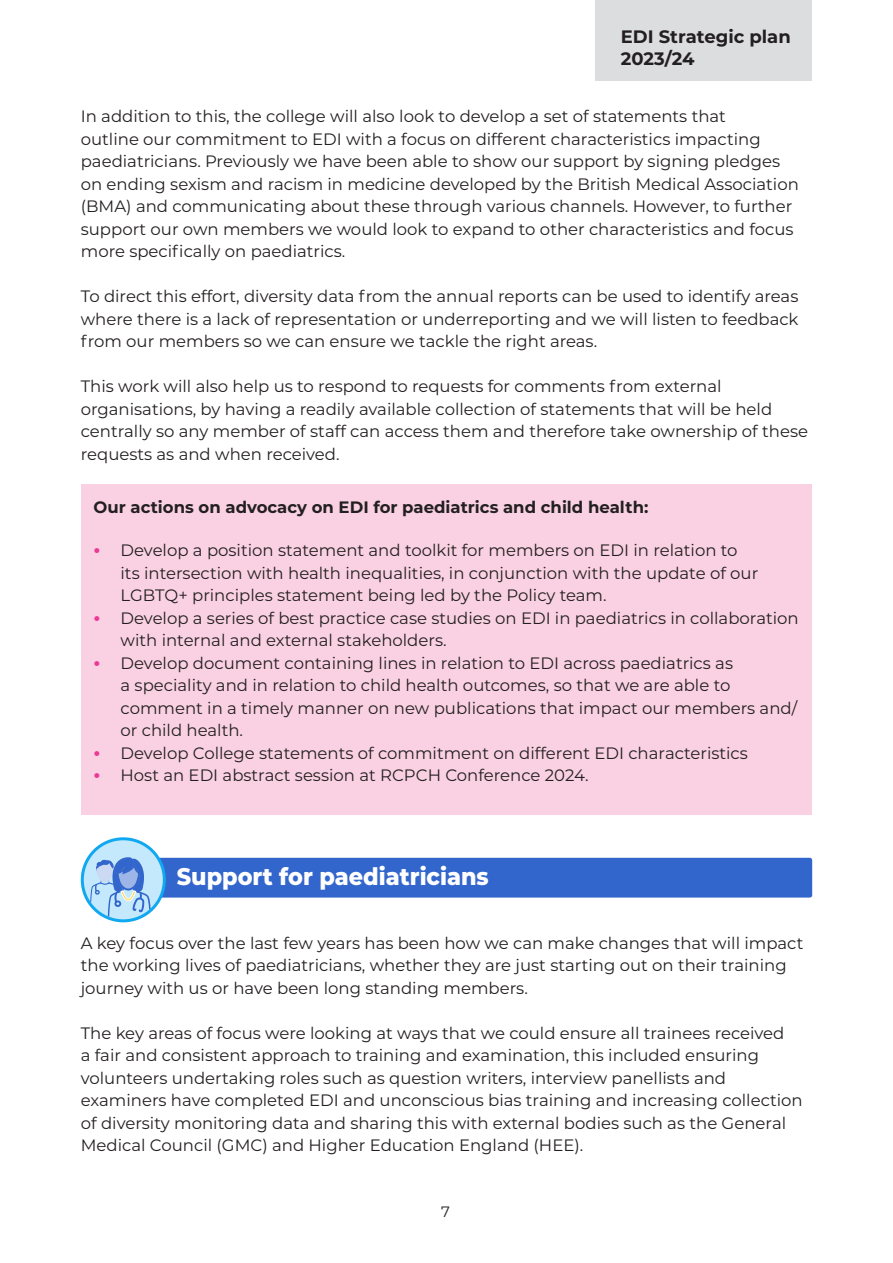
<style>
.page{position:relative;width:893px;height:1263px;background:#fff}
.page>*{position:absolute;margin:0;border:0;box-sizing:border-box;transform-origin:0 0}
.t1{font:800 24px "Montserrat";color:#fff;scale:.93 1}
.t2{font:700 18px/21.6px "Montserrat";color:#231f20}
.t3{font:16.5px/22.5px "Montserrat";color:#231f20}
.t4{font:700 16.5px "Montserrat";color:#231f20}
.t5{font:15px "Montserrat";color:#231f20}
.s1{font-weight:700;font-size:19.5px;color:#ed3896}
</style>
<div class="page">
<div style="left:595px;top:0;width:217px;height:81px;background:#dcdddf"></div>
<div style="left:81px;top:484px;width:730px;height:330px;background:#f9d1e2"></div>
<div style="left:149px;top:858px;width:663px;height:39px;background:#36c"></div>
<svg style="left:82px;top:839px;width:82px;height:82px;background:#afe1fa"></svg>
<div style="left:81px;top:837px;width:85px;height:85px;border:3px solid #11a8f2;border-radius:50%"></div>
<svg style="left:90px;top:857px;width:61px;height:60px;background:#97bfeb"></svg>
<p class="t2" style="left:621px;top:25px;width:172px">EDI Strategic plan<br>2023/24</p>
<p class="t3" style="left:81px;top:105px;width:720px">In addition to this, the college will also look to develop a set of statements that<br>outline our commitment to EDI with a focus on different characteristics impacting paediatricians. Previously we have been able to show our support by signing pledges on ending sexism and racism in medicine developed by the British Medical Association (BMA) and communicating about these through various channels. However, to further support our own members we would look to expand to other characteristics and focus more specifically on paediatrics.</p>
<p class="t3" style="left:81px;top:285px;width:719px;text-align:justify">To direct this effort, diversity data from the annual reports can be used to identify areas where there is a lack of representation or underreporting and we will listen to feedback from our members so we can ensure we tackle the right areas.</p>
<p class="t3" style="left:81px;top:375px;width:729px">This work will also help us to respond to requests for comments from external organisations, by having a readily available collection of statements that will be held centrally so any member of staff can access them and therefore take ownership of these requests as and when received.</p>
<p class="t4" style="left:94px;top:495px;width:556px">Our actions on advocacy on EDI for paediatrics and child health:</p>
<p class="t3" style="left:121px;top:538px;width:639px;text-indent:-27px"><span class="s1">•</span> Develop a position statement and toolkit for members on EDI in relation to its intersection with health inequalities, in conjunction with the update of our<br>LGBTQ+ principles statement being led by the Policy team.</p>
<p class="t3" style="left:121px;top:606px;width:680px;text-indent:-27px"><span class="s1">•</span> Develop a series of best practice case studies on EDI in paediatrics in collaboration with internal and external stakeholders.</p>
<p class="t3" style="left:121px;top:651px;width:678px;text-indent:-27px"><span class="s1">•</span> Develop document containing lines in relation to EDI across paediatrics as<br>a speciality and in relation to child health outcomes, so that we are able to comment in a timely manner on new publications that impact our members and/ or child health.</p>
<p class="t3" style="left:94px;top:741px;width:656px"><span class="s1">•</span> Develop College statements of commitment on different EDI characteristics</p>
<p class="t3" style="left:94px;top:763px;width:497px"><span class="s1">•</span> Host an EDI abstract session at RCPCH Conference 2024.</p>
<p class="t1" style="left:177px;top:859px;width:337px">Support for paediatricians</p>
<p class="t3" style="left:81px;top:931px;width:724px">A key focus over the last few years has been how we can make changes that will impact the working lives of paediatricians, whether they are just starting out on their training journey with us or have been long standing members.</p>
<p class="t3" style="left:81px;top:1021px;width:723px">The key areas of focus were looking at ways that we could ensure all trainees received<br>a fair and consistent approach to training and examination, this included ensuring volunteers undertaking roles such as question writers, interview panellists and examiners have completed EDI and unconscious bias training and increasing collection of diversity monitoring data and sharing this with external bodies such as the General Medical Council (GMC) and Higher Education England (HEE).</p>
<p class="t5" style="left:441px;top:1202px;width:10px">7</p>
</div>
